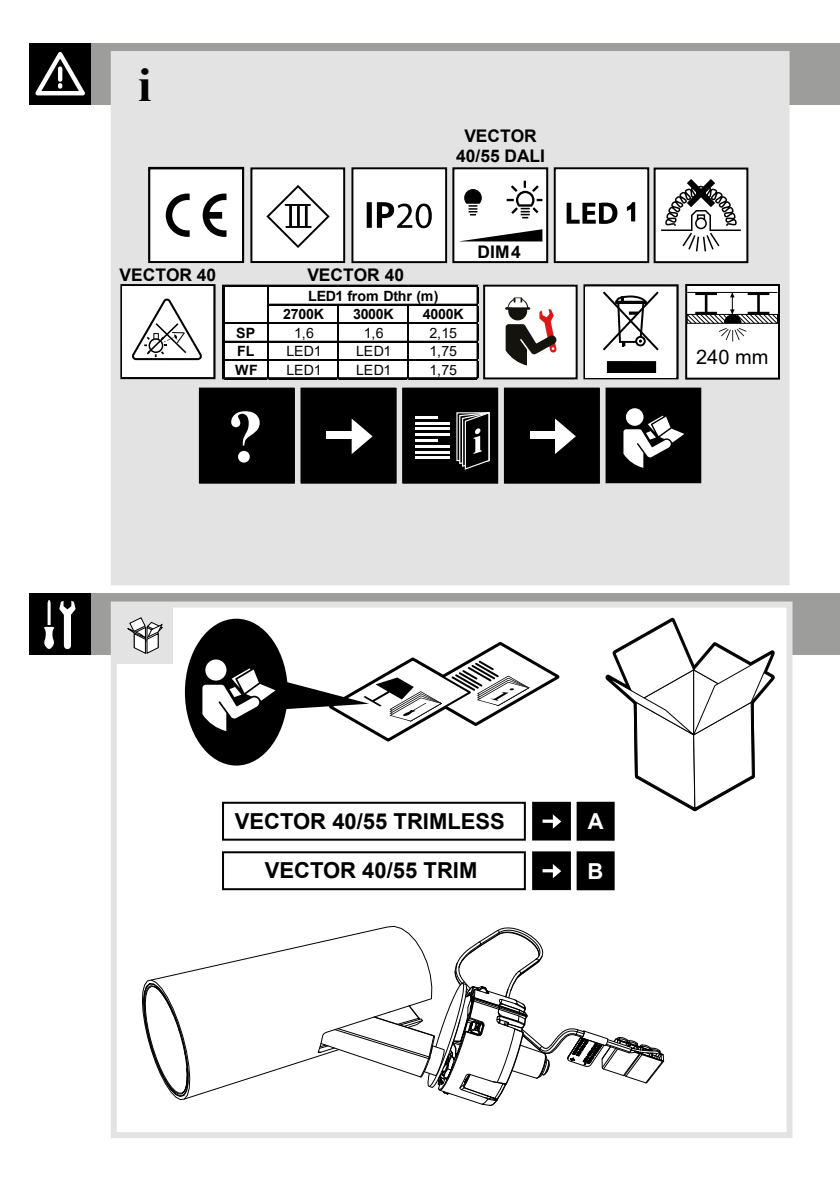
<style>
.page{position:relative;width:840px;height:1191px;background:#fff}
.page>*{position:absolute;margin:0;border:0;box-sizing:border-box;transform-origin:0 0}
.t1{font:700 47.8px "Times New Roman";color:#000}
.t2{font:24px "Arial";color:#000}
.t3{font:700 22px "Arial";color:#000}
.t4{font:700 22px "Arial";color:#fff}
.t5{font:20px "Arial";color:#000}
.t6{font:700 17.4px/20.8px "Arial";color:#000;text-align:center}
.t7{font:700 14.2px "Arial";letter-spacing:-.015em;color:#020203}
.t8{font:14.2px "Arial";letter-spacing:-.015em;color:#020203}
</style>
<div class="page">
<div style="left:90px;top:593px;width:749px;height:62px;background:#9d9d9c"></div>
<svg style="left:110px;top:601px;width:683px;height:537px"></svg>
<div style="left:90px;top:43px;width:749px;height:62px;background:#9d9d9c"></div>
<div style="left:29px;top:43px;width:62px;height:62px;background:#000"></div>
<svg style="left:35px;top:52px;width:50px;height:43px"></svg>
<div style="left:29px;top:593px;width:62px;height:62px;background:#000"></div>
<svg style="left:44px;top:600px;width:32px;height:49px"></svg>
<div style="left:110px;top:51px;width:680px;height:534px;background:#e3e3e3"></div>
<div style="left:606px;top:388px;width:93px;height:94px;background:#000"></div>
<div style="left:605px;top:387px;width:95px;height:96px;border:2px solid #000"></div>
<div style="left:625px;top:408px;width:18px;height:18px;background:#fff;border-radius:50%"></div>
<svg style="left:623px;top:415px;width:61px;height:53px"></svg>
<div style="left:200px;top:389px;width:94px;height:93px;background:#000"></div>
<div style="left:352px;top:168px;width:94px;height:94px;background:#fff"></div>
<div style="left:351px;top:167px;width:96px;height:96px;border:2px solid #000"></div>
<div style="left:251px;top:168px;width:93px;height:94px;background:#fff"></div>
<div style="left:250px;top:167px;width:95px;height:96px;border:2px solid #000"></div>
<svg style="left:366px;top:202px;width:65px;height:26px"></svg>
<div style="left:199px;top:388px;width:96px;height:95px;border:2px solid #000"></div>
<div style="left:403px;top:389px;width:94px;height:93px;background:#000"></div>
<div style="left:402px;top:388px;width:96px;height:95px;border:2px solid #000"></div>
<div style="left:505px;top:389px;width:93px;height:93px;background:#000"></div>
<div style="left:504px;top:388px;width:95px;height:95px;border:2px solid #000"></div>
<div style="left:302px;top:389px;width:93px;height:93px;background:#000"></div>
<div style="left:301px;top:388px;width:95px;height:95px;border:2px solid #000"></div>
<div style="left:149px;top:168px;width:94px;height:94px;background:#fff"></div>
<div style="left:148px;top:167px;width:96px;height:96px;border:2px solid #000"></div>
<svg style="left:166px;top:193px;width:23px;height:44px"></svg>
<svg style="left:202px;top:193px;width:24px;height:44px"></svg>
<div style="left:554px;top:168px;width:94px;height:94px;background:#fff"></div>
<div style="left:553px;top:167px;width:96px;height:96px;border:2px solid #000"></div>
<svg style="left:231px;top:411px;width:28px;height:51px"></svg>
<svg style="left:351px;top:418px;width:21px;height:36px"></svg>
<div style="left:326px;top:431px;width:26px;height:8px;background:#fff"></div>
<svg style="left:555px;top:418px;width:20px;height:36px"></svg>
<div style="left:529px;top:431px;width:26px;height:8px;background:#fff"></div>
<hr style="left:415px;top:416px;width:23px;height:2px;background:#fff">
<hr style="left:415px;top:422px;width:35px;height:2px;background:#fff">
<hr style="left:415px;top:428px;width:35px;height:2px;background:#fff">
<hr style="left:415px;top:433px;width:35px;height:3px;background:#fff">
<hr style="left:415px;top:439px;width:23px;height:2px;background:#fff">
<hr style="left:415px;top:445px;width:35px;height:2px;background:#fff">
<hr style="left:415px;top:451px;width:35px;height:2px;background:#fff">
<hr style="left:415px;top:457px;width:35px;height:2px;background:#fff">
<svg style="left:456px;top:412px;width:33px;height:58px"></svg>
<svg style="left:566px;top:203px;width:51px;height:21px"></svg>
<svg style="left:626px;top:202px;width:9px;height:20px"></svg>
<svg style="left:583px;top:284px;width:95px;height:95px"></svg>
<div style="left:453px;top:168px;width:92px;height:94px;background:#fff"></div>
<div style="left:452px;top:167px;width:96px;height:96px;border:2px solid #000"></div>
<svg style="left:464px;top:189px;width:17px;height:26px"></svg>
<svg style="left:506px;top:181px;width:36px;height:37px"></svg>
<svg style="left:462px;top:229px;width:80px;height:12px"></svg>
<div style="left:185px;top:618px;width:102px;height:147px;background:#000;border-radius:50%"></div>
<div style="left:205px;top:659px;width:21px;height:21px;background:#fff;border-radius:50%"></div>
<svg style="left:202px;top:668px;width:73px;height:63px"></svg>
<div style="left:117px;top:607px;width:56px;height:56px;background:#e3e3e3"></div>
<svg style="left:127px;top:617px;width:36px;height:37px"></svg>
<svg style="left:120px;top:284px;width:95px;height:95px"></svg>
<div style="left:223px;top:286px;width:254px;height:92px;background:#fff"></div>
<div style="left:222px;top:285px;width:256px;height:94px;border:2px solid #000"></div>
<hr style="left:224px;top:285px;width:254px;height:1px;background:#020203">
<hr style="left:224px;top:286px;width:254px;height:1px;background:#020203">
<hr style="left:269px;top:304px;width:209px;height:1px;background:#020203">
<hr style="left:224px;top:322px;width:254px;height:1px;background:#020203">
<hr style="left:224px;top:323px;width:254px;height:1px;background:#020203">
<hr style="left:224px;top:341px;width:254px;height:1px;background:#020203">
<hr style="left:224px;top:359px;width:254px;height:1px;background:#020203">
<hr style="left:224px;top:360px;width:254px;height:1px;background:#020203">
<hr style="left:222px;top:286px;width:1px;height:93px;background:#020203">
<hr style="left:223px;top:286px;width:1px;height:93px;background:#020203">
<hr style="left:267px;top:287px;width:1px;height:92px;background:#020203">
<hr style="left:268px;top:287px;width:1px;height:92px;background:#020203">
<hr style="left:337px;top:305px;width:1px;height:74px;background:#020203">
<hr style="left:407px;top:305px;width:1px;height:74px;background:#020203">
<hr style="left:224px;top:378px;width:254px;height:1px;background:#020203">
<hr style="left:477px;top:287px;width:1px;height:92px;background:#020203">
<div style="left:484px;top:286px;width:92px;height:92px;background:#fff"></div>
<div style="left:483px;top:285px;width:94px;height:94px;border:2px solid #000"></div>
<svg style="left:505px;top:297px;width:51px;height:68px"></svg>
<div style="left:654px;top:168px;width:93px;height:94px;background:#fff"></div>
<div style="left:653px;top:167px;width:95px;height:96px;border:2px solid #000"></div>
<svg style="left:661px;top:179px;width:79px;height:72px"></svg>
<svg style="left:266px;top:185px;width:63px;height:63px"></svg>
<hr style="left:289px;top:206px;width:3px;height:20px;background:#000">
<hr style="left:285px;top:204px;width:25px;height:2px;background:#000">
<hr style="left:285px;top:226px;width:26px;height:2px;background:#000">
<hr style="left:297px;top:206px;width:2px;height:20px;background:#000">
<hr style="left:305px;top:206px;width:2px;height:20px;background:#000">
<svg style="left:141px;top:925px;width:143px;height:175px"></svg>
<svg style="left:142px;top:949px;width:52px;height:151px"></svg>
<div style="left:685px;top:285px;width:93px;height:93px;background:#fff"></div>
<div style="left:684px;top:284px;width:95px;height:95px;border:2px solid #000"></div>
<svg style="left:685px;top:292px;width:93px;height:49px"></svg>
<div style="left:222px;top:801px;width:303px;height:39px;border:2px solid #000"></div>
<div style="left:222px;top:851px;width:303px;height:39px;border:2px solid #000"></div>
<svg style="left:284px;top:618px;width:490px;height:520px"></svg>
<h1 class="t1" style="left:138px;top:51px;width:15px">i</h1>
<p class="t6" style="left:456px;top:125px;width:90px">VECTOR<br>40/55 DALI</p>
<p class="t6" style="left:119px;top:264px;width:98px">VECTOR 40</p>
<p class="t6" style="left:307px;top:264px;width:98px">VECTOR 40</p>
<p class="t7" style="left:308px;top:286px;width:132px">LED1 from Dthr (m)</p>
<p class="t6" style="left:477px;top:242px;width:45px">DIM 4</p>
<p class="t7" style="left:283px;top:304px;width:42px">2700K</p>
<p class="t7" style="left:353px;top:304px;width:42px">3000K</p>
<p class="t7" style="left:422px;top:304px;width:42px">4000K</p>
<p class="t7" style="left:236px;top:323px;width:21px">SP</p>
<p class="t8" style="left:294px;top:323px;width:21px">1,6</p>
<p class="t8" style="left:364px;top:323px;width:21px">1,6</p>
<p class="t8" style="left:429px;top:323px;width:29px">2,15</p>
<p class="t7" style="left:237px;top:341px;width:19px">FL</p>
<p class="t8" style="left:286px;top:342px;width:37px">LED1</p>
<p class="t8" style="left:356px;top:342px;width:37px">LED1</p>
<p class="t8" style="left:429px;top:342px;width:29px">1,75</p>
<p class="t7" style="left:235px;top:360px;width:24px">WF</p>
<p class="t8" style="left:286px;top:360px;width:37px">LED1</p>
<p class="t8" style="left:356px;top:360px;width:37px">LED1</p>
<p class="t8" style="left:429px;top:360px;width:29px">1,75</p>
<h2 class="t2" style="left:625px;top:195px;width:15px">1</h2>
<h3 class="t5" style="left:695px;top:343px;width:74px">240 mm</h3>
<h3 class="t3" style="left:235px;top:806px;width:271px">VECTOR 40/55 TRIMLESS</h3>
<h3 class="t3" style="left:265px;top:855px;width:214px">VECTOR 40/55 TRIM</h3>
<h3 class="t4" style="left:587px;top:806px;width:17px">A</h3>
<h3 class="t4" style="left:587px;top:855px;width:17px">B</h3>
</div>
